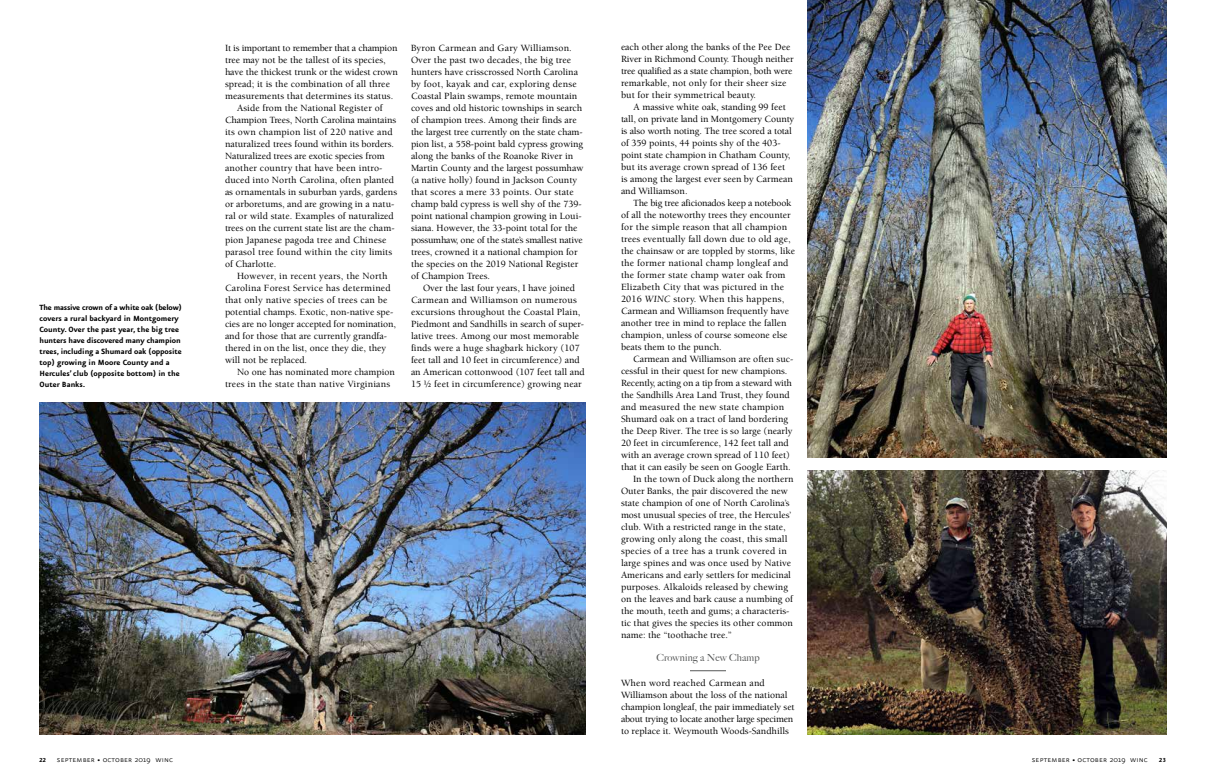
<style>
.page{position:relative;width:1206px;height:783px;background:#fff}
.page>*{position:absolute;margin:0;border:0;box-sizing:border-box;transform-origin:0 0}
.t1{font:500 9.8px/12px "Berkeley";color:#000}
.t2{font:500 9.8px "Berkeley";letter-spacing:.02em;color:#000}
.t3{font:500 9.8px "Berkeley";letter-spacing:-.02em;color:#000}
.t4{font:500 9.8px "Berkeley";letter-spacing:.025em;color:#000}
.t5{font:500 9.8px "Big Caslon";letter-spacing:.01em;color:#555757}
.t6{font:9.5px "Eureka Sans Light Caps";letter-spacing:.01em;color:#000}
.t7{font:700 9px/11px "Eureka Sans";color:#000}
.s1{font-weight:400;font-style:italic}
.s2{font-family:"Eureka Sans Bold Caps";font-size:7px}
.s3{font-family:"Eureka Sans";font-weight:300}
</style>
<div class="page">
<img style="left:39px;top:402px;width:546px;height:333px">
<img style="left:807px;top:0;width:360px;height:458px">
<img style="left:807px;top:471px;width:360px;height:264px">
<hr style="left:690px;top:670px;width:36px;height:1px;background:#555757">
<p class="t7" style="left:40px;top:302px;width:144px">The massive crown of a white oak (below) covers a rural backyard in Montgomery County. Over the past year, the big tree hunters have discovered many champion trees, including a Shumard oak (opposite top) growing in Moore County and a Hercules’ club (opposite bottom) in the Outer Banks.</p>
<p class="t3" style="left:225px;top:43px;width:174px">It is important to remember that a champion</p>
<p class="t1" style="left:225px;top:54px;width:162px">tree may not be the tallest of its species,</p>
<p class="t1" style="left:225px;top:66px;width:174px">have the thickest trunk or the widest crown</p>
<p class="t1" style="left:225px;top:78px;width:167px">spread; it is the combination of all three</p>
<p class="t1" style="left:225px;top:90px;width:170px">measurements that determines its status.</p>
<p class="t1" style="left:237px;top:102px;width:147px">Aside from the National Register of</p>
<p class="t1" style="left:225px;top:114px;width:173px">Champion Trees, North Carolina maintains</p>
<p class="t2" style="left:225px;top:127px;width:169px">its own champion list of 220 native and</p>
<p class="t1" style="left:225px;top:138px;width:170px">naturalized trees found within its borders.</p>
<p class="t1" style="left:225px;top:150px;width:161px">Naturalized trees are exotic species from</p>
<p class="t1" style="left:225px;top:162px;width:159px">another country that have been intro-</p>
<p class="t1" style="left:225px;top:174px;width:171px">duced into North Carolina, often planted</p>
<p class="t1" style="left:225px;top:186px;width:174px">as ornamentals in suburban yards, gardens</p>
<p class="t1" style="left:225px;top:198px;width:171px">or arboretums, and are growing in a natu-</p>
<p class="t1" style="left:225px;top:210px;width:170px">ral or wild state. Examples of naturalized</p>
<p class="t1" style="left:225px;top:222px;width:171px">trees on the current state list are the cham-</p>
<p class="t1" style="left:225px;top:234px;width:163px">pion Japanese pagoda tree and Chinese</p>
<p class="t2" style="left:225px;top:247px;width:169px">parasol tree found within the city limits</p>
<p class="t1" style="left:225px;top:258px;width:53px">of Charlotte.</p>
<p class="t2" style="left:237px;top:271px;width:152px">However, in recent years, the North</p>
<p class="t2" style="left:225px;top:283px;width:167px">Carolina Forest Service has determined</p>
<p class="t2" style="left:225px;top:295px;width:164px">that only native species of trees can be</p>
<p class="t1" style="left:225px;top:306px;width:170px">potential champs. Exotic, non-native spe-</p>
<p class="t1" style="left:225px;top:318px;width:173px">cies are no longer accepted for nomination,</p>
<p class="t1" style="left:225px;top:330px;width:164px">and for those that are currently grandfa-</p>
<p class="t1" style="left:225px;top:342px;width:163px">thered in on the list, once they die, they</p>
<p class="t1" style="left:225px;top:354px;width:84px">will not be replaced.</p>
<p class="t1" style="left:237px;top:366px;width:159px">No one has nominated more champion</p>
<p class="t2" style="left:225px;top:379px;width:167px">trees in the state than native Virginians</p>
<p class="t1" style="left:411px;top:42px;width:174px">Byron Carmean and Gary Williamson.<br>Over the past two decades, the big tree hunters have crisscrossed North Carolina by foot, kayak and car, exploring dense Coastal Plain swamps, remote mountain coves and old historic townships in search of champion trees. Among their finds are the largest tree currently on the state cham&shy;pion list, a 558-point bald cypress growing along the banks of the Roanoke River in Martin County and the largest possumhaw (a native holly) found in Jackson County that scores a mere 33 points. Our state champ bald cypress is well shy of the 739- point national champion growing in Loui&shy;siana. However, the 33-point total for the possumhaw, one of the state’s smallest native trees, crowned it a national champion for the species on the 2019 National Register of Champion Trees.</p>
<p class="t1" style="left:411px;top:282px;width:175px;text-indent:12px">Over the last four years, I have joined Carmean and Williamson on numerous excursions throughout the Coastal Plain, Piedmont and Sandhills in search of super&shy;lative trees. Among our most memorable finds were a huge shagbark hickory (107 feet tall and 10 feet in circumference) and an American cottonwood (107 feet tall and 15 ½ feet in circumference) growing near</p>
<p class="t1" style="left:621px;top:41px;width:174px">each other along the banks of the Pee Dee River in Richmond County. Though neither tree qualified as a state champion, both were remarkable, not only for their sheer size but for their symmetrical beauty.</p>
<p class="t1" style="left:621px;top:101px;width:175px;text-indent:13px">A massive white oak, standing 99 feet tall, on private land in Montgomery County is also worth noting. The tree scored a total of 359 points, 44 points shy of the 403- point state champion in Chatham County, but its average crown spread of 136 feet<br>is among the largest ever seen by Carmean and Williamson.</p>
<p class="t1" style="left:621px;top:197px;width:176px;text-indent:12px">The big tree aficionados keep a notebook of all the noteworthy trees they encounter for the simple reason that all champion trees eventually fall down due to old age, the chainsaw or are toppled by storms, like the former national champ longleaf and the former state champ water oak from Elizabeth City that was pictured in the 2016 <span class="s1">WINC</span> story. When this happens, Carmean and Williamson frequently have another tree in mind to replace the fallen champion, unless of course someone else beats them to the punch.</p>
<p class="t1" style="left:633px;top:353px;width:162px">Carmean and Williamson are often suc-</p>
<p class="t1" style="left:621px;top:365px;width:168px">cessful in their quest for new champions.</p>
<p class="t3" style="left:621px;top:378px;width:173px">Recently, acting on a tip from a steward with</p>
<p class="t1" style="left:621px;top:389px;width:170px">the Sandhills Area Land Trust, they found</p>
<p class="t4" style="left:621px;top:402px;width:165px">and measured the new state champion</p>
<p class="t1" style="left:621px;top:413px;width:169px">Shumard oak on a tract of land bordering</p>
<p class="t1" style="left:621px;top:425px;width:173px">the Deep River. The tree is so large (nearly</p>
<p class="t1" style="left:621px;top:437px;width:169px">20 feet in circumference, 142 feet tall and</p>
<p class="t1" style="left:621px;top:449px;width:171px">with an average crown spread of 110 feet)</p>
<p class="t1" style="left:621px;top:461px;width:171px">that it can easily be seen on Google Earth.</p>
<p class="t1" style="left:633px;top:473px;width:162px">In the town of Duck along the northern</p>
<p class="t1" style="left:621px;top:485px;width:168px">Outer Banks, the pair discovered the new</p>
<p class="t1" style="left:621px;top:497px;width:170px">state champion of one of North Carolina’s</p>
<p class="t1" style="left:621px;top:509px;width:172px">most unusual species of tree, the Hercules’</p>
<p class="t1" style="left:621px;top:521px;width:166px">club. With a restricted range in the state,</p>
<p class="t1" style="left:621px;top:533px;width:168px">growing only along the coast, this small</p>
<p class="t4" style="left:621px;top:546px;width:167px">species of a tree has a trunk covered in</p>
<p class="t1" style="left:621px;top:557px;width:172px">large spines and was once used by Native</p>
<p class="t1" style="left:621px;top:569px;width:172px">Americans and early settlers for medicinal</p>
<p class="t1" style="left:621px;top:581px;width:169px">purposes. Alkaloids released by chewing</p>
<p class="t1" style="left:621px;top:593px;width:174px">on the leaves and bark cause a numbing of</p>
<p class="t1" style="left:621px;top:605px;width:170px">the mouth, teeth and gums; a characteris-</p>
<p class="t1" style="left:621px;top:617px;width:174px">tic that gives the species its other common</p>
<p class="t1" style="left:621px;top:629px;width:113px">name: the “toothache tree.”</p>
<p class="t5" style="left:656px;top:650px;width:105px">Crowning a New Champ</p>
<p class="t1" style="left:621px;top:677px;width:175px">When word reached Carmean and Williamson about the loss of the national champion longleaf, the pair immediately set about trying to locate another large specimen to replace it. Weymouth Woods-Sandhills</p>
<p class="t6" style="left:39px;top:755px;width:135px"><span class="s2">22</span> september • october <span class="s3">2019</span> winc</p>
<p class="t6" style="left:1032px;top:755px;width:136px">september • october <span class="s3">2019</span> winc <span class="s2">23</span></p>
</div>
